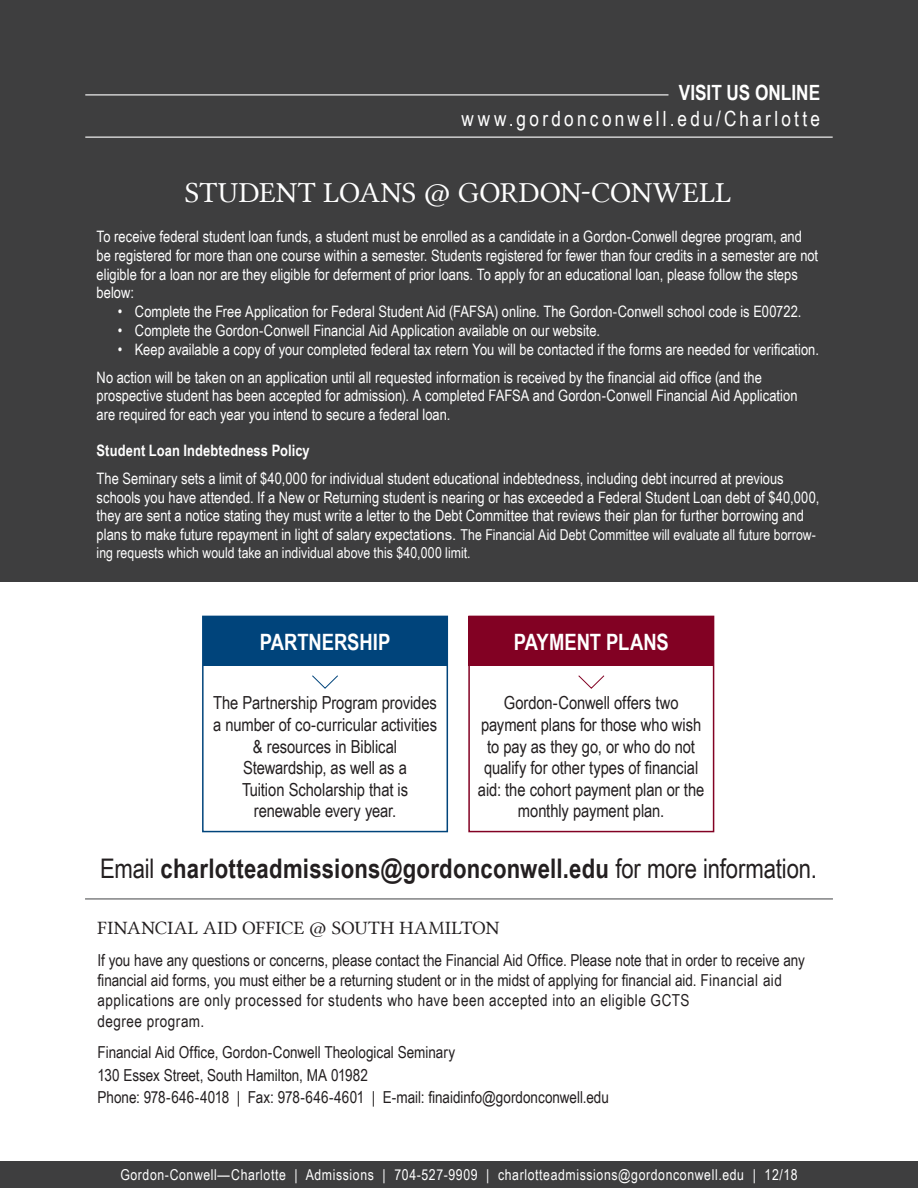
<style>
.page{position:relative;width:918px;height:1188px;background:#fff}
.page>*{position:absolute;margin:0;border:0;box-sizing:border-box;transform-origin:0 0}
.t1{font:29.4px "Lin Libertine";letter-spacing:.005em;color:#fff}
.Fotolia_B{font:700 27px "Arial Narrow";letter-spacing:.01em;color:#231f20}
.Box1{font:700 22.5px "Arial Narrow";color:#fff}
.Fotolia_B-2{font:21px "Arial Narrow";letter-spacing:.155em;color:#fff}
.t2{font:700 21px "Arial Narrow";color:#fff}
.t3{font:19.05px "Lin Libertine";letter-spacing:.025em;color:#231f20}
.Fotolia_B-3{font:18px/21.6px "Arial Narrow";letter-spacing:-.005em;color:#231f20;text-align:center}
.Fotolia_B-4{font:16.5px/19.8px "Arial Narrow";color:#231f20}
.Fotolia_B-5{font:16.5px "Arial Narrow";letter-spacing:.03em;color:#231f20}
.Fotolia_B-6{font:15.75px/18.9px "Arial Narrow";color:#fff}
.Fotolia_B-7{font:700 15.75px "Arial Narrow";letter-spacing:.005em;color:#fff}
.Fotolia_B-8{font:15px/18px "Arial Narrow";letter-spacing:.01em;color:#fff}
.Fotolia_B-9{font:15px "Arial Narrow";letter-spacing:.04em;color:#fff}
.s1{font-size:15.75px}
.s2{font-family:"Arial"}
.s3{font-weight:400}
</style>
<div class="page">
<div style="left:0;top:0;width:918px;height:581px;background:#3e3e3f"></div>
<div style="left:0;top:1161px;width:918px;height:27px;background:#3e3e3f"></div>
<div style="left:202px;top:616px;width:246px;height:216px;border:2px solid #00447b"></div>
<div style="left:468px;top:616px;width:246px;height:216px;border:2px solid #820123"></div>
<hr style="left:85px;top:94px;width:584px;height:1px;background:#fff">
<hr style="left:85px;top:137px;width:748px;height:1px;background:#fff">
<hr style="left:85px;top:898px;width:748px;height:1px;background:#57585a">
<div style="left:203px;top:616px;width:244px;height:50px;background:#00447b"></div>
<svg style="left:312px;top:675px;width:26px;height:14px"></svg>
<div style="left:469px;top:616px;width:244px;height:50px;background:#820123"></div>
<svg style="left:578px;top:675px;width:27px;height:14px"></svg>
<p class="t2" style="left:679px;top:76px;width:143px">VISIT US ONLINE</p>
<p class="Fotolia_B-2" style="left:461px;top:103px;width:360px">www.gordonconwell.edu/Charlotte</p>
<p class="t1" style="left:185px;top:175px;width:548px">STUDENT LOANS @ GORDON-CONWELL</p>
<p class="Fotolia_B-6" style="left:97px;top:226px;width:723px">To receive federal student loan funds, a student must be enrolled as a candidate in a Gordon-Conwell degree program, and be registered for more than one course within a semester. Students registered for fewer than four credits in a semester are not eligible for a loan nor are they eligible for deferment of prior loans. To apply for an educational loan, please follow the steps below:</p>
<p class="Fotolia_B-6" style="left:118px;top:302px;width:685px">• Complete the Free Application for Federal Student Aid (FAFSA) online. The Gordon-Conwell school code is E00722.</p>
<p class="Fotolia_B-6" style="left:118px;top:321px;width:484px">• Complete the Gordon-Conwell Financial Aid Application available on our website.</p>
<p class="Fotolia_B-6" style="left:118px;top:340px;width:703px">• Keep available a copy of your completed federal tax retern You will be contacted if the forms are needed for verification.</p>
<p class="Fotolia_B-6" style="left:97px;top:367px;width:702px">No action will be taken on an application until all requested information is received by the financial aid office (and the prospective student has been accepted for admission). A completed FAFSA and Gordon-Conwell Financial Aid Application are required for each year you intend to secure a federal loan.</p>
<p class="Fotolia_B-7" style="left:97px;top:439px;width:215px">Student Loan Indebtedness Policy</p>
<p class="Fotolia_B-6" style="left:97px;top:468px;width:724px">The Seminary sets a limit of $40,000 for individual student educational indebtedness, including debt incurred at previous schools you have attended. If a New or Returning student is nearing or has exceeded a Federal Student Loan debt of $40,000, they are sent a notice stating they must write a letter to the Debt Committee that reviews their plan for further borrowing and</p>
<p class="Fotolia_B-8" style="left:97px;top:526px;width:721px"><span class="s1">plans to make future repayment in light of salary expecta</span><span class="s2">tions.</span> The Financial Aid Debt Committee will evaluate all future borrow&shy;ing requests which would take an individual above this $40,000 limit.</p>
<p class="Box1" style="left:260px;top:625px;width:132px">PARTNERSHIP</p>
<p class="Box1" style="left:514px;top:625px;width:157px">PAYMENT PLANS</p>
<p class="Fotolia_B-3" style="left:213px;top:692px;width:226px">The Partnership Program provides a number of co-curricular activities &amp; resources in Biblical<br>Stewardship, as well as a<br>Tuition Scholarship that is renewable every year.</p>
<p class="Fotolia_B-3" style="left:478px;top:692px;width:228px">Gordon-Conwell offers two payment plans for those who wish to pay as they go, or who do not qualify for other types of financial aid: the cohort payment plan or the monthly payment plan.</p>
<p class="Fotolia_B" style="left:100px;top:848px;width:718px"><span class="s3">Email</span> charlotteadmissions@gordonconwell.edu <span class="s3">for more information.</span></p>
<p class="t3" style="left:98px;top:917px;width:403px">FINANCIAL AID OFFICE @ SOUTH HAMILTON</p>
<p class="Fotolia_B-4" style="left:98px;top:950px;width:709px">If you have any questions or concerns, please contact the Financial Aid Office. Please note that in order to receive any financial aid forms, you must either be a returning student or in the midst of applying for financial aid. Financial aid applications are only processed for students who have been accepted into an eligible GCTS</p>
<p class="Fotolia_B-5" style="left:98px;top:1009px;width:108px">degree program.</p>
<p class="Fotolia_B-4" style="left:98px;top:1042px;width:359px">Financial Aid Office, Gordon-Conwell Theological Seminary</p>
<p class="Fotolia_B-4" style="left:98px;top:1065px;width:272px">130 Essex Street, South Hamilton, MA 01982</p>
<p class="Fotolia_B-4" style="left:98px;top:1087px;width:513px">Phone: 978-646-4018 | Fax: 978-646-4601 | E-mail: finaidinfo@gordonconwell.edu</p>
<p class="Fotolia_B-9" style="left:120px;top:1164px;width:679px">Gordon-Conwell—Charlotte | Admissions | 704-527-9909 | charlotteadmissions@gordonconwell.edu | 12/18</p>
</div>
